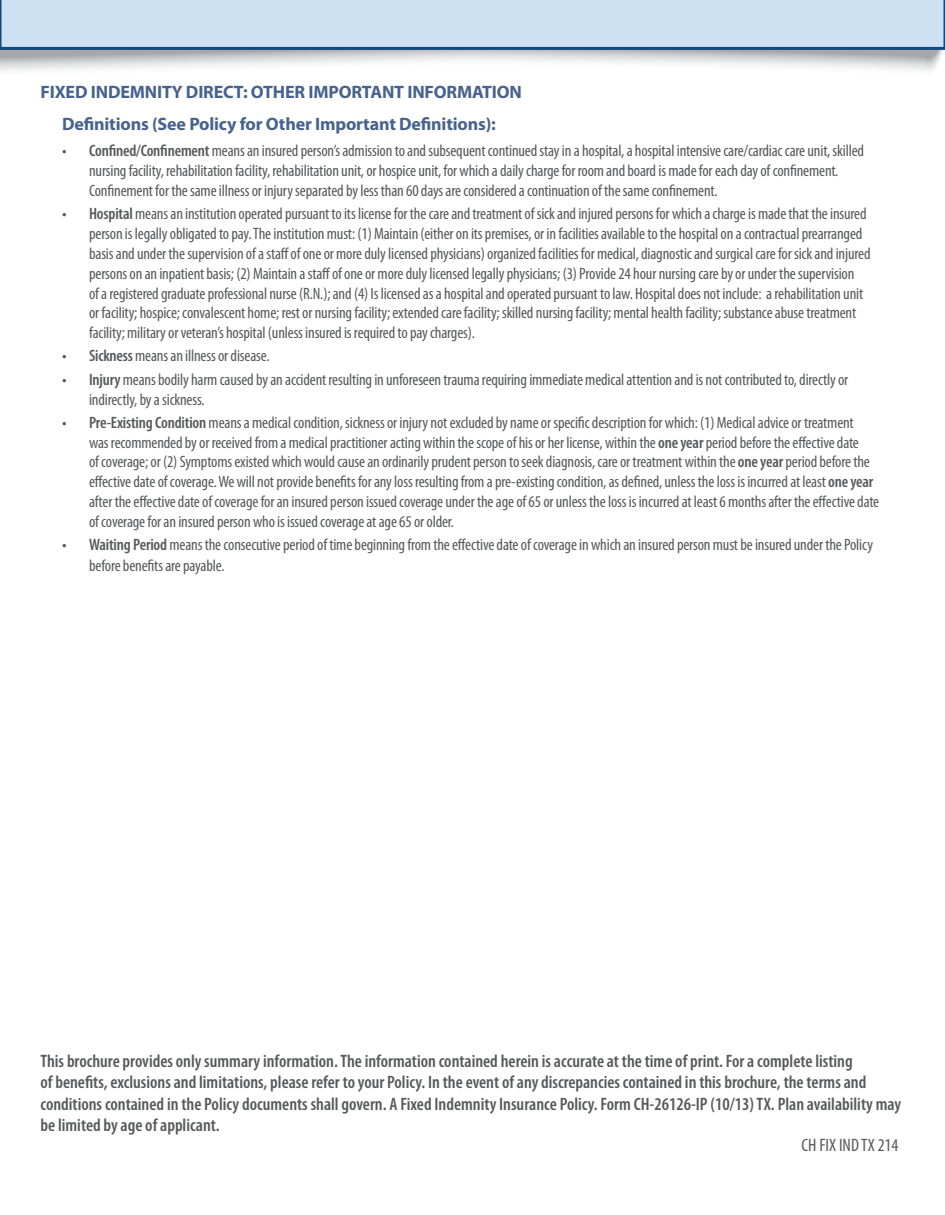
<style>
.page{position:relative;width:945px;height:1215px;background:#fff}
.page>*{position:absolute;margin:0;border:0;box-sizing:border-box;transform-origin:0 0}
.t1{font:600 condensed 18px/21.6px "Myriad Pro";color:#57585a}
.t2{font:700 18px "Myriad Pro";letter-spacing:-.01em;color:#47628e}
.t3{font:condensed 18px "Myriad Pro";color:#57585a}
.t4{font:condensed 16.5px/19.8px "Myriad Pro";letter-spacing:-.01em;color:#57585a}
.s1{font-weight:600}
</style>
<div class="page">
<svg style="left:0;top:50px;width:943px;height:22px"></svg>
<svg style="left:0;top:0;width:945px;height:50px;background:#c2d7eb"></svg>
<p class="t2" style="left:40px;top:80px;width:483px">FIXED INDEMNITY DIRECT: OTHER IMPORTANT INFORMATION</p>
<p class="t2" style="left:62px;top:112px;width:435px">Definitions (See Policy for Other Important Definitions):</p>
<p class="t4" style="left:89px;top:141px;width:777px;text-indent:-27px"><span class="s1">• Confined/Confinement</span> means an insured person’s admission to and subsequent continued stay in a hospital, a hospital intensive care/cardiac care unit, skilled nursing facility, rehabilitation facility, rehabilitation unit, or hospice unit, for which a daily charge for room and board is made for each day of confinement.<br>Confinement for the same illness or injury separated by less than 60 days are considered a continuation of the same confinement.</p>
<p class="t4" style="left:89px;top:204px;width:783px;text-indent:-27px"><span class="s1">• Hospital</span> means an institution operated pursuant to its license for the care and treatment of sick and injured persons for which a charge is made that the insured person is legally obligated to pay. The institution must: (1) Maintain (either on its premises, or in facilities available to the hospital on a contractual prearranged basis and under the supervision of a staff of one or more duly licensed physicians) organized facilities for medical, diagnostic and surgical care for sick and injured persons on an inpatient basis; (2) Maintain a staff of one or more duly licensed legally physicians; (3) Provide 24 hour nursing care by or under the supervision<br>of a registered graduate professional nurse (R.N.); and (4) Is licensed as a hospital and operated pursuant to law. Hospital does not include: a rehabilitation unit or facility; hospice; convalescent home; rest or nursing facility; extended care facility; skilled nursing facility; mental health facility; substance abuse treatment facility; military or veteran’s hospital (unless insured is required to pay charges).</p>
<p class="t4" style="left:62px;top:346px;width:209px"><span class="s1">• Sickness</span> means an illness or disease.</p>
<p class="t4" style="left:89px;top:369px;width:761px;text-indent:-27px"><span class="s1">• Injury</span> means bodily harm caused by an accident resulting in unforeseen trauma requiring immediate medical attention and is not contributed to, directly or indirectly, by a sickness.</p>
<p class="t4" style="left:89px;top:412px;width:792px;text-indent:-27px"><span class="s1">• Pre-Existing Condition</span> means a medical condition, sickness or injury not excluded by name or specific description for which: (1) Medical advice or treatment<br>was recommended by or received from a medical practitioner acting within the scope of his or her license, within the <span class="s1">one year</span> period before the effective date<br>of coverage; or (2) Symptoms existed which would cause an ordinarily prudent person to seek diagnosis, care or treatment within the <span class="s1">one year</span> period before the effective date of coverage. We will not provide benefits for any loss resulting from a pre-existing condition, as defined, unless the loss is incurred at least <span class="s1">one year </span>after the effective date of coverage for an insured person issued coverage under the age of 65 or unless the loss is incurred at least 6 months after the effective date of coverage for an insured person who is issued coverage at age 65 or older.</p>
<p class="t4" style="left:89px;top:534px;width:785px;line-height:21px;text-indent:-27px"><span class="s1">• Waiting Period</span> means the consecutive period of time beginning from the effective date of coverage in which an insured person must be insured under the Policy before benefits are payable.</p>
<p class="t1" style="left:40px;top:1050px;width:862px">This brochure provides only summary information. The information contained herein is accurate at the time of print. For a complete listing<br>of benefits, exclusions and limitations, please refer to your Policy. In the event of any discrepancies contained in this brochure, the terms and conditions contained in the Policy documents shall govern. A Fixed Indemnity Insurance Policy. Form CH-26126-IP (10/13) TX. Plan availability may be limited by age of applicant.</p>
<p class="t3" style="left:802px;top:1134px;width:98px">CH FIX IND TX 214</p>
</div>
